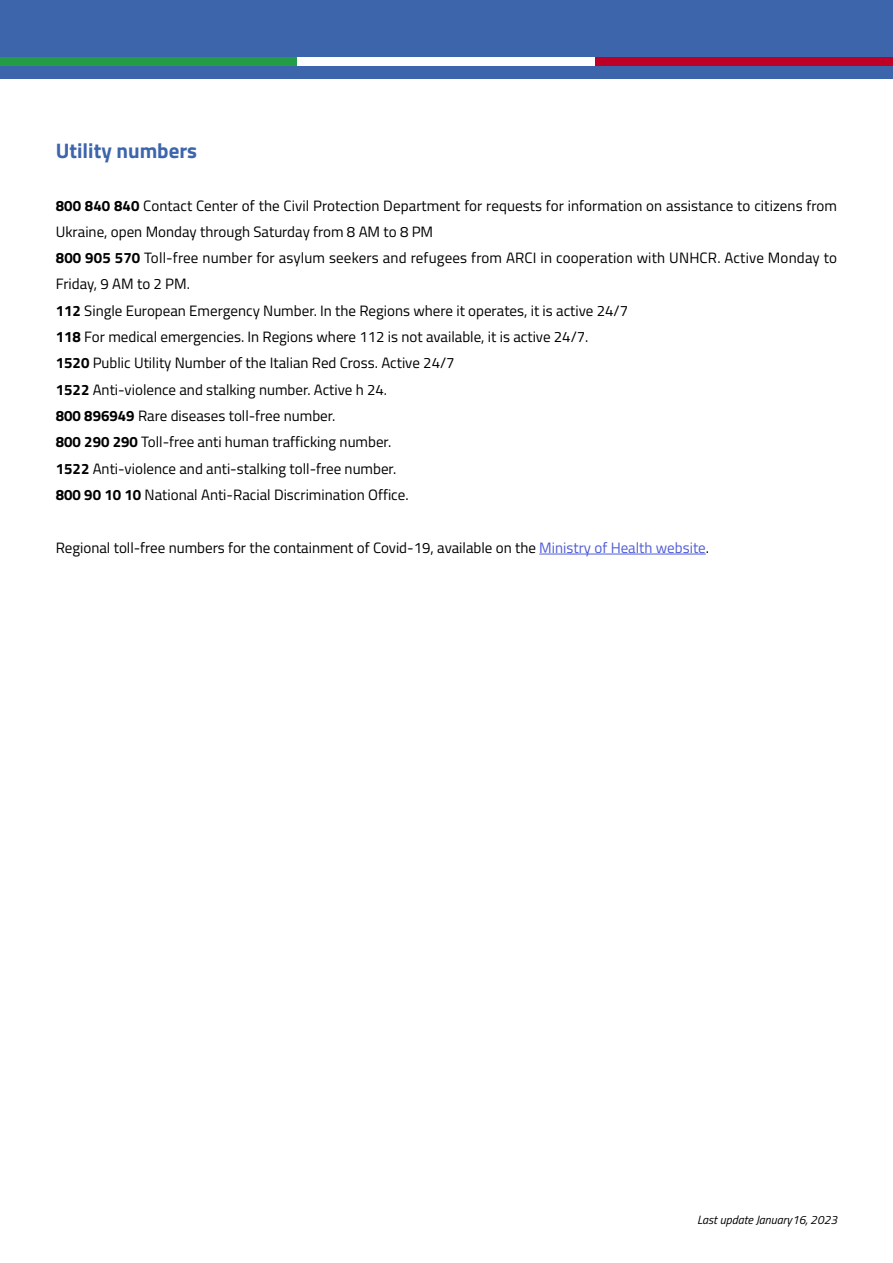
<style>
.page{position:relative;width:893px;height:1263px;background:#fff}
.page>*{position:absolute;margin:0;border:0;box-sizing:border-box;transform-origin:0 0}
.t1{font:700 21px "Titillium Web";color:#3c65ac}
.t2{font:15px/26.2px "Titillium Web";color:#000}
.t3{font:italic 12px "Titillium Web";color:#000}
.s1{font-weight:700}
.s2{color:#4f5cd6}
</style>
<div class="page">
<div style="left:0;top:0;width:893px;height:78px;background:#3c65ac"></div>
<div style="left:0;top:57px;width:298px;height:9px;background:#239e46"></div>
<div style="left:298px;top:57px;width:297px;height:9px;background:#fff"></div>
<div style="left:595px;top:57px;width:298px;height:9px;background:#be0027"></div>
<hr style="left:539px;top:554px;width:167px;height:1px;background:#4f5cd6">
<h1 class="t1" style="left:56px;top:134px;width:143px">Utility numbers</h1>
<p class="t2" style="left:56px;top:191px;width:783px"><span class="s1">800 840 840</span> Contact Center of the Civil Protection Department for requests for information on assistance to citizens from Ukraine, open Monday through Saturday from 8 AM to 8 PM<br><span class="s1">800 905 570</span> Toll-free number for asylum seekers and refugees from ARCI in cooperation with UNHCR. Active Monday to Friday, 9 AM to 2 PM.<br><span class="s1">112</span> Single European Emergency Number. In the Regions where it operates, it is active 24/7<br><span class="s1">118</span> For medical emergencies. In Regions where 112 is not available, it is active 24/7.<br><span class="s1">1520</span> Public Utility Number of the Italian Red Cross. Active 24/7<br><span class="s1">1522</span> Anti-violence and stalking number. Active h 24.<br><span class="s1">800 896949</span> Rare diseases toll-free number.<br><span class="s1">800 290 290</span> Toll-free anti human trafficking number.<br><span class="s1">1522</span> Anti-violence and anti-stalking toll-free number.<br><span class="s1">800 90 10 10</span> National Anti-Racial Discrimination Office.</p>
<p class="t2" style="left:56px;top:533px;width:655px">Regional toll-free numbers for the containment of Covid-19, available on the <span class="s2">Ministry of Health website</span>.</p>
<p class="t3" style="left:697px;top:1210px;width:142px">Last update January16, 2023</p>
</div>
